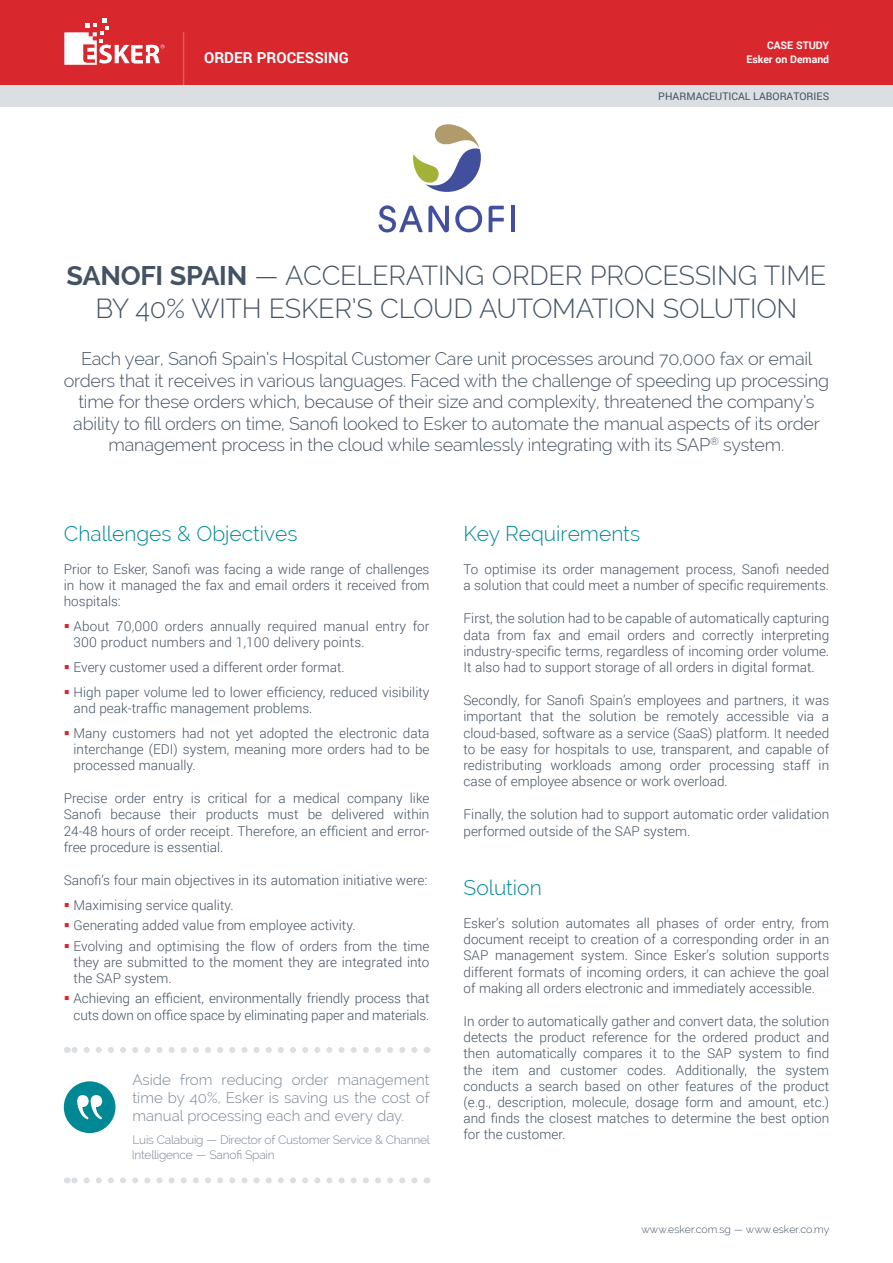
<style>
.page{position:relative;width:893px;height:1263px;background:#fff}
.page>*{position:absolute;margin:0;border:0;box-sizing:border-box;transform-origin:0 0}
.t1{font:300 27px/32.4px "Raleway";letter-spacing:-.01em;color:#435363;text-align:center}
.t2{font:300 21px "Raleway";color:#008996}
.t3{font:300 18px/21.6px "Raleway";letter-spacing:-.01em;color:#435363;text-align:center}
.t4{font:300 15px/18px "Raleway";color:#778692;text-align:justify}
.t5{font:700 15px "Roboto";color:#fff}
.t6{font:300 13.5px/16.2px "Roboto";color:#435363;text-align:justify}
.t7{font:300 12px/14.4px "Raleway";letter-spacing:-.02em;color:#778692}
.t8{font:300 10.5px "Raleway";color:#435363}
.t9{font:10.5px "Roboto";color:#435363}
.t10{font:700 10.5px "Roboto";color:#fff}
.s1{font-weight:700}
.s2{color:#d9272e}
</style>
<div class="page">
<div style="left:0;top:0;width:893px;height:85px;background:#d9272e"></div>
<svg style="left:64px;top:18px;width:100px;height:47px"></svg>
<hr style="left:183px;top:32px;width:1px;height:53px;background:#dd5d5f">
<hr style="left:511px;top:206px;width:3px;height:26px;background:#424f9c">
<svg style="left:378px;top:205px;width:126px;height:28px"></svg>
<svg style="left:413px;top:124px;width:68px;height:68px"></svg>
<svg style="left:67px;top:1047px;width:347px;height:6px"></svg>
<div style="left:64px;top:1081px;width:51px;height:52px;background:#008995;border-radius:50%"></div>
<svg style="left:77px;top:1095px;width:25px;height:24px"></svg>
<svg style="left:67px;top:1177px;width:347px;height:6px"></svg>
<div style="left:0;top:85px;width:893px;height:21px;background:#dbdfe1"></div>
<p class="t10" style="left:767px;top:37px;width:64px">CASE STUDY</p>
<p class="t5" style="left:204px;top:47px;width:146px">ORDER PROCESSING</p>
<p class="t10" style="left:746px;top:52px;width:84px">Esker on Demand</p>
<p class="t9" style="left:658px;top:89px;width:172px">PHARMACEUTICAL LABORATORIES</p>
<h1 class="t1" style="left:66px;top:260px;width:761px"><span class="s1">SANOFI SPAIN</span> — ACCELERATING ORDER PROCESSING TIME<br>BY 40% WITH ESKER’S CLOUD AUTOMATION SOLUTION</h1>
<p class="t3" style="left:64px;top:348px;width:767px">Each year, Sanofi Spain’s Hospital Customer Care unit processes around 70,000 fax or email orders that it receives in various languages. Faced with the challenge of speeding up processing time for these orders which, because of their size and complexity, threatened the company’s ability to fill orders on time, Sanofi looked to Esker to automate the manual aspects of its order management process in the cloud while seamlessly integrating with its SAP<sup>®</sup> system.</p>
<h2 class="t2" style="left:64px;top:521px;width:235px">Challenges &amp; Objectives</h2>
<p class="t6" style="left:64px;top:560px;width:367px">Prior to Esker, Sanofi was facing a wide range of challenges in how it managed the fax and email orders it received from hospitals:</p>
<p class="t6" style="left:74px;top:618px;width:357px;text-indent:-10px"><span class="s2">▪</span> About 70,000 orders annually required manual entry for<br>300 product numbers and 1,100 delivery points.</p>
<p class="t6" style="left:64px;top:658px;width:282px"><span class="s2">▪</span> Every customer used a different order format.</p>
<p class="t6" style="left:74px;top:683px;width:357px;text-indent:-10px"><span class="s2">▪</span> High paper volume led to lower efficiency, reduced visibility and peak-traffic management problems.</p>
<p class="t6" style="left:74px;top:724px;width:357px;text-indent:-10px"><span class="s2">▪</span> Many customers had not yet adopted the electronic data interchange (EDI) system, meaning more orders had to be processed manually.</p>
<p class="t6" style="left:64px;top:790px;width:367px">Precise order entry is critical for a medical company like Sanofi because their products must be delivered within 24-48 hours of order receipt. Therefore, an efficient and error&shy;free procedure is essential.</p>
<p class="t6" style="left:64px;top:872px;width:365px">Sanofi’s four main objectives in its automation initiative were:</p>
<p class="t6" style="left:64px;top:896px;width:171px"><span class="s2">▪</span> Maximising service quality.</p>
<p class="t6" style="left:64px;top:917px;width:293px"><span class="s2">▪</span> Generating added value from employee activity.</p>
<p class="t6" style="left:74px;top:937px;width:357px;text-indent:-10px"><span class="s2">▪</span> Evolving and optimising the flow of orders from the time they are submitted to the moment they are integrated into the SAP system.</p>
<p class="t6" style="left:64px;top:990px;width:367px;text-align:right"><span class="s2">▪</span> Achieving an efficient, environmentally friendly process that cuts down on office space by eliminating paper and materials.</p>
<p class="t4" style="left:133px;top:1071px;width:299px">Aside from reducing order management time by 40%, Esker is saving us the cost of manual processing each and every day.</p>
<p class="t7" style="left:132px;top:1133px;width:299px">Luis Calabuig — Director of Customer Service &amp; Channel<br>Intelligence — Sanofi Spain</p>
<h2 class="t2" style="left:463px;top:521px;width:178px">Key Requirements</h2>
<p class="t6" style="left:463px;top:560px;width:367px">To optimise its order management process, Sanofi needed a solution that could meet a number of specific requirements.</p>
<p class="t6" style="left:463px;top:610px;width:367px">First, the solution had to be capable of automatically capturing data from fax and email orders and correctly interpreting industry-specific terms, regardless of incoming order volume.<br>It also had to support storage of all orders in digital format.</p>
<p class="t6" style="left:463px;top:692px;width:367px">Secondly, for Sanofi Spain’s employees and partners, it was important that the solution be remotely accessible via a cloud-based, software as a service (SaaS) platform. It needed to be easy for hospitals to use, transparent, and capable of redistributing workloads among order processing staff in case of employee absence or work overload.</p>
<p class="t6" style="left:463px;top:806px;width:367px">Finally, the solution had to support automatic order validation performed outside of the SAP system.</p>
<h2 class="t2" style="left:463px;top:875px;width:80px">Solution</h2>
<p class="t6" style="left:463px;top:915px;width:367px">Esker’s solution automates all phases of order entry, from document receipt to creation of a corresponding order in an SAP management system. Since Esker’s solution supports different formats of incoming orders, it can achieve the goal of making all orders electronic and immediately accessible.</p>
<p class="t6" style="left:463px;top:1013px;width:367px">In order to automatically gather and convert data, the solution detects the product reference for the ordered product and then automatically compares it to the SAP system to find the item and customer codes. Additionally, the system conducts a search based on other features of the product (e.g., description, molecule, dosage form and amount, etc.) and finds the closest matches to determine the best option for the customer.</p>
<p class="t8" style="left:641px;top:1223px;width:190px">www.esker.com.sg — www.esker.co.my</p>
</div>
